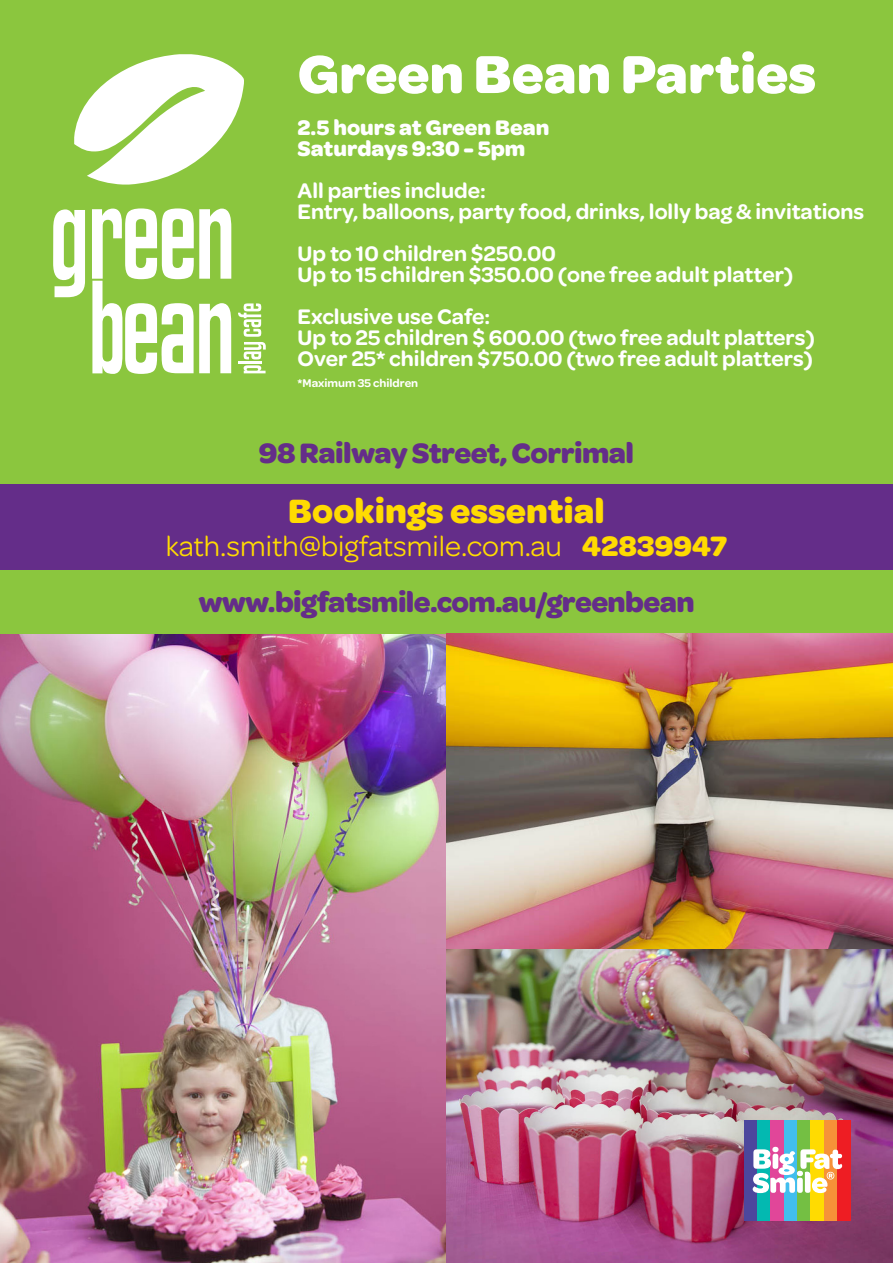
<style>
.page{position:relative;width:893px;height:1263px;background:#fff}
.page>*{position:absolute;margin:0;border:0;box-sizing:border-box;transform-origin:0 0}
.t1{font:700 57px "Omnes";color:#fff}
.t2{font:700 36px "Omnes";color:#ffdb01}
.t3{font:700 30px "Omnes";letter-spacing:-.02em;color:#642d89}
.t4{font:30px "Omnes";color:#ffdb01}
.t5{font:600 22.5px "Omnes";color:#fff}
.t6{font:700 22.5px "Omnes";color:#fff}
.t7{font:600 12px "Omnes";color:#fff}
.s1{font-weight:700}
</style>
<div class="page">
<img style="left:0;top:634px;width:446px;height:629px">
<div style="left:0;top:0;width:893px;height:634px;background:#8bc63e"></div>
<img style="left:446px;top:948px;width:447px;height:315px">
<img style="left:446px;top:634px;width:447px;height:314px">
<svg style="left:74px;top:54px;width:170px;height:131px"></svg>
<svg style="left:244px;top:365px;width:22px;height:8px"></svg>
<hr style="left:238px;top:361px;width:23px;height:3px;background:#fff">
<svg style="left:238px;top:303px;width:28px;height:56px"></svg>
<svg style="left:92px;top:208px;width:139px;height:166px"></svg>
<svg style="left:53px;top:209px;width:32px;height:88px"></svg>
<div style="left:744px;top:1119px;width:13px;height:101px;background:#4c479d"></div>
<div style="left:757px;top:1119px;width:14px;height:101px;background:#03b9b1"></div>
<div style="left:771px;top:1119px;width:13px;height:101px;background:#e14699"></div>
<div style="left:784px;top:1119px;width:13px;height:101px;background:#41beee"></div>
<div style="left:797px;top:1119px;width:14px;height:101px;background:#74bf43"></div>
<div style="left:811px;top:1119px;width:13px;height:101px;background:#ffdb01"></div>
<div style="left:824px;top:1119px;width:13px;height:101px;background:#f69238"></div>
<div style="left:837px;top:1119px;width:13px;height:101px;background:#ee1d23"></div>
<svg style="left:753px;top:1147px;width:89px;height:46px"></svg>
<div style="left:0;top:485px;width:893px;height:85px;background:#642d89"></div>
<p class="t1" style="left:298px;top:32px;width:520px">Green Bean Parties</p>
<p class="t6" style="left:298px;top:111px;width:253px">2.5 hours at Green Bean</p>
<p class="t6" style="left:298px;top:132px;width:229px">Saturdays 9:30 - 5pm</p>
<p class="t5" style="left:298px;top:174px;width:190px">All parties include:</p>
<p class="t5" style="left:298px;top:195px;width:568px">Entry, balloons, party food, drinks, lolly bag &amp; invitations</p>
<p class="t5" style="left:298px;top:237px;width:260px">Up to 10 children $250.00</p>
<p class="t5" style="left:298px;top:258px;width:497px">Up to 15 children $350.00 (one free adult platter)</p>
<p class="t5" style="left:298px;top:300px;width:194px">Exclusive use Cafe:</p>
<p class="t5" style="left:298px;top:321px;width:519px">Up to 25 children $ 600.00 (two free adult platters)</p>
<p class="t5" style="left:298px;top:342px;width:517px">Over 25* children $750.00 (two free adult platters)</p>
<p class="t7" style="left:298px;top:374px;width:122px">*Maximum 35 children</p>
<p class="t3" style="left:259px;top:431px;width:377px">98 Railway Street, Corrimal</p>
<p class="t2" style="left:288px;top:485px;width:318px">Bookings essential</p>
<p class="t4" style="left:166px;top:526px;width:563px">kath.smith@bigfatsmile.com.au <span class="s1">42839947</span></p>
<p class="t3" style="left:198px;top:580px;width:498px">www.bigfatsmile.com.au/greenbean</p>
</div>
